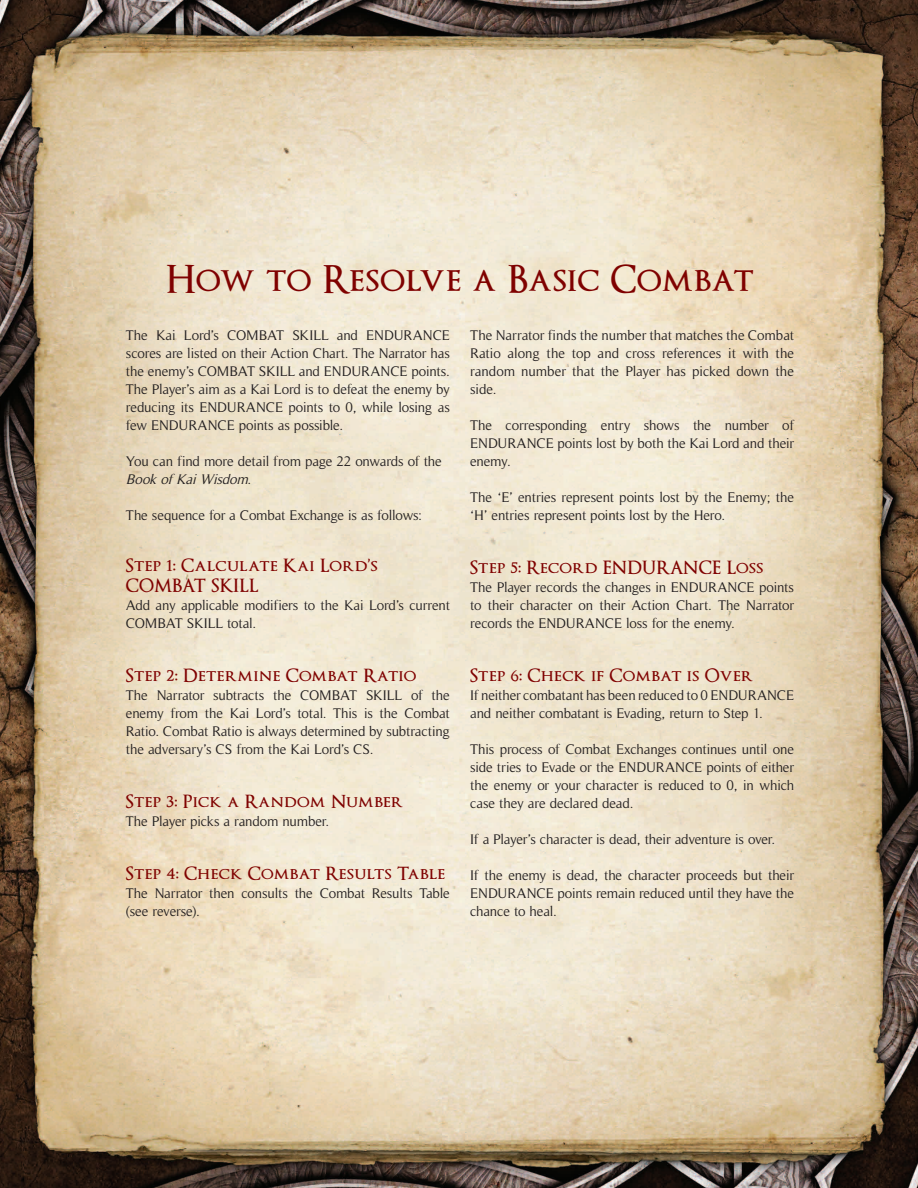
<style>
.page{position:relative;width:918px;height:1188px;background:#fff}
.page>*{position:absolute;margin:0;border:0;box-sizing:border-box;transform-origin:0 0}
.t1{font:600 37.8px "Optimus Princeps";color:#7f0100;scale:.95 1}
.t2{font:600 18px/19.5px "Optimus Princeps";letter-spacing:.02em;color:#7f0100}
.t3{font:14.25px/18px "Timeless";letter-spacing:-.01em;color:#231f20;text-align:justify}
.s1{font-style:italic}
</style>
<div class="page">
<img style="left:0;top:0;width:918px;height:1188px">
<h1 class="t1" style="left:166px;top:260px;width:620px">How to Resolve a Basic Combat</h1>
<p class="t3" style="left:126px;top:326px;width:326px">The Kai Lord’s COMBAT SKILL and ENDURANCE scores are listed on their Action Chart. The Narrator has the enemy’s COMBAT SKILL and ENDURANCE points.<br>The Player’s aim as a Kai Lord is to defeat the enemy by reducing its ENDURANCE points to 0, while losing as few ENDURANCE points as possible.</p>
<p class="t3" style="left:126px;top:452px;width:318px">You can find more detail from page 22 onwards of the<br><span class="s1">BookofKaiWisdom</span>.</p>
<p class="t3" style="left:126px;top:506px;width:298px">The sequence for a Combat Exchange is as follows:</p>
<p class="t2" style="left:126px;top:557px;width:253px">Step 1: Calculate Kai Lord’s<br>COMBAT SKILL</p>
<p class="t3" style="left:126px;top:596px;width:326px">Add any applicable modifiers to the Kai Lord’s current<br>COMBAT SKILL total.</p>
<p class="t2" style="left:126px;top:666px;width:292px">Step 2: Determine Combat Ratio</p>
<p class="t3" style="left:126px;top:686px;width:325px">The Narrator subtracts the COMBAT SKILL of the enemy from the Kai Lord’s total. This is the Combat Ratio. Combat Ratio is always determined by subtracting the adversary’s CS from the Kai Lord’s CS.</p>
<p class="t2" style="left:126px;top:792px;width:279px">Step 3: Pick a Random Number</p>
<p class="t3" style="left:126px;top:812px;width:205px">The Player picks a random number.</p>
<p class="t2" style="left:126px;top:864px;width:321px">Step 4: Check Combat Results Table</p>
<p class="t3" style="left:126px;top:884px;width:325px">The Narrator then consults the Combat Results Table (see reverse).</p>
<p class="t3" style="left:470px;top:326px;width:325px">The Narrator finds the number that matches the Combat Ratio along the top and cross references it with the random number that the Player has picked down the side.</p>
<p class="t3" style="left:470px;top:416px;width:325px">The corresponding entry shows the number of ENDURANCE points lost by both the Kai Lord and their enemy.</p>
<p class="t3" style="left:470px;top:488px;width:325px">The ‘E’ entries represent points lost by the Enemy; the ‘H’ entries represent points lost by the Hero.</p>
<p class="t2" style="left:470px;top:558px;width:295px">Step 5: Record ENDURANCE Loss</p>
<p class="t3" style="left:470px;top:578px;width:326px">The Player records the changes in ENDURANCE points to their character on their Action Chart. The Narrator records the ENDURANCE loss for the enemy.</p>
<p class="t2" style="left:470px;top:666px;width:285px">Step 6: Check if Combat is Over</p>
<p class="t3" style="left:470px;top:686px;width:326px">If neither combatant has been reduced to 0 ENDURANCE and neither combatant is Evading, return to Step 1.</p>
<p class="t3" style="left:470px;top:740px;width:326px">This process of Combat Exchanges continues until one side tries to Evade or the ENDURANCE points of either the enemy or your character is reduced to 0, in which case they are declared dead.</p>
<p class="t3" style="left:470px;top:830px;width:307px">If a Player’s character is dead, their adventure is over.</p>
<p class="t3" style="left:470px;top:866px;width:326px">If the enemy is dead, the character proceeds but their ENDURANCE points remain reduced until they have the chance to heal.</p>
</div>
